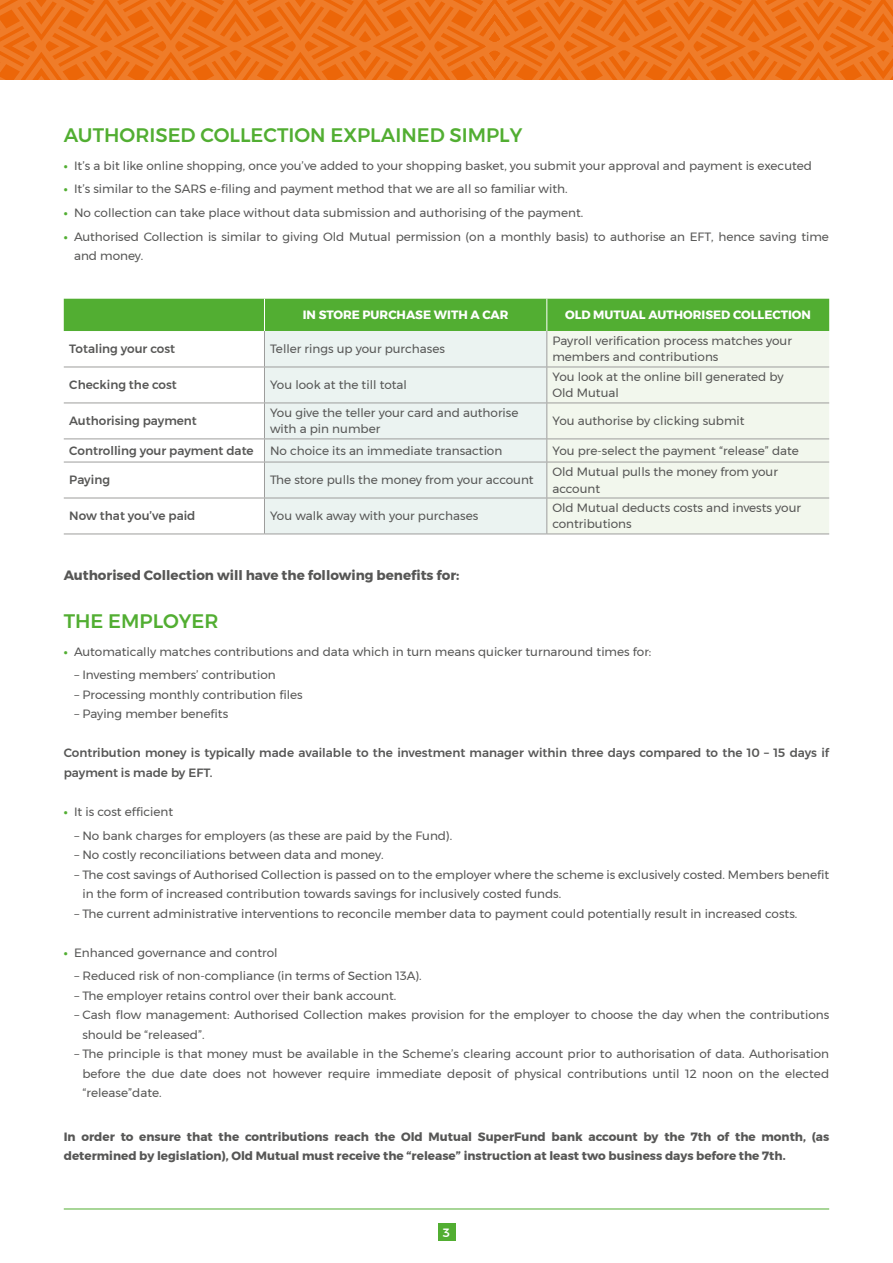
<style>
.page{position:relative;width:893px;height:1263px;background:#fff}
.page>*{position:absolute;margin:0;border:0;box-sizing:border-box;transform-origin:0 0}
.t1{font:500 19.5px "Montserrat";color:#52ae32}
.t2{font:700 13.5px "Montserrat";color:#575756}
.t3{font:12px/19.5px "Montserrat";color:#575756}
.t4{font:500 12px/19.5px "Montserrat";color:#575756}
.t5{font:700 12px/19.5px "Montserrat";color:#575756}
.t6{font:700 12px "Montserrat";color:#fff}
.t7{font:500 12px "Montserrat";color:#fff}
.s1{font-weight:700;color:#52ae32}
</style>
<div class="page">
<svg style="left:0;top:0;width:893px;height:80px;fill:#ef7b29"></svg>
<hr style="left:64px;top:1208px;width:765px;height:1px;background:#52ae32">
<div style="left:438px;top:1224px;width:17px;height:17px;background:#52ae32"></div>
<div style="left:64px;top:299px;width:765px;height:32px;background:#52ae32"></div>
<div style="left:265px;top:331px;width:281px;height:203px;background:#ebf3f1"></div>
<div style="left:547px;top:331px;width:282px;height:203px;background:#f2f7ed"></div>
<hr style="left:264px;top:331px;width:1px;height:36px;background:#9d9d9c">
<hr style="left:546px;top:331px;width:1px;height:36px;background:#9d9d9c">
<hr style="left:64px;top:367px;width:200px;height:1px;background:#9d9d9c">
<hr style="left:264px;top:367px;width:283px;height:1px;background:#9d9d9c">
<hr style="left:547px;top:367px;width:282px;height:1px;background:#9d9d9c">
<hr style="left:264px;top:367px;width:1px;height:36px;background:#9d9d9c">
<hr style="left:546px;top:367px;width:1px;height:36px;background:#9d9d9c">
<hr style="left:64px;top:403px;width:200px;height:1px;background:#9d9d9c">
<hr style="left:264px;top:403px;width:283px;height:1px;background:#9d9d9c">
<hr style="left:547px;top:403px;width:282px;height:1px;background:#9d9d9c">
<hr style="left:264px;top:403px;width:1px;height:35px;background:#9d9d9c">
<hr style="left:546px;top:403px;width:1px;height:35px;background:#9d9d9c">
<svg style="left:264px;top:439px;width:1px;height:23px"></svg>
<svg style="left:546px;top:439px;width:1px;height:23px"></svg>
<hr style="left:264px;top:462px;width:1px;height:36px;background:#9d9d9c">
<hr style="left:546px;top:462px;width:1px;height:36px;background:#9d9d9c">
<hr style="left:64px;top:438px;width:200px;height:1px;background:#9d9d9c">
<hr style="left:264px;top:438px;width:283px;height:1px;background:#9d9d9c">
<hr style="left:547px;top:438px;width:282px;height:1px;background:#9d9d9c">
<hr style="left:64px;top:462px;width:200px;height:1px;background:#9d9d9c">
<hr style="left:264px;top:462px;width:283px;height:1px;background:#9d9d9c">
<hr style="left:547px;top:462px;width:282px;height:1px;background:#9d9d9c">
<hr style="left:64px;top:498px;width:200px;height:1px;background:#9d9d9c">
<hr style="left:264px;top:498px;width:283px;height:1px;background:#9d9d9c">
<hr style="left:547px;top:498px;width:282px;height:1px;background:#9d9d9c">
<hr style="left:264px;top:498px;width:1px;height:36px;background:#9d9d9c">
<hr style="left:546px;top:498px;width:1px;height:36px;background:#9d9d9c">
<hr style="left:64px;top:534px;width:200px;height:1px;background:#9d9d9c">
<hr style="left:264px;top:534px;width:283px;height:1px;background:#9d9d9c">
<hr style="left:547px;top:534px;width:282px;height:1px;background:#9d9d9c">
<hr style="left:264px;top:299px;width:1px;height:32px;background:#fff">
<hr style="left:546px;top:299px;width:1px;height:32px;background:#fff">
<h1 class="t1" style="left:64px;top:119px;width:460px">AUTHORISED COLLECTION EXPLAINED SIMPLY</h1>
<p class="t3" style="left:64px;top:156px;width:750px"><span class="s1">•</span> It’s a bit like online shopping, once you’ve added to your shopping basket, you submit your approval and payment is executed</p>
<p class="t3" style="left:64px;top:179px;width:505px"><span class="s1">•</span> It’s similar to the SARS e-filing and payment method that we are all so familiar with.</p>
<p class="t3" style="left:64px;top:203px;width:521px"><span class="s1">•</span> No collection can take place without data submission and authorising of the payment.</p>
<p class="t3" style="left:74px;top:227px;width:756px;text-indent:-10px"><span class="s1">•</span> Authorised Collection is similar to giving Old Mutual permission (on a monthly basis) to authorise an EFT, hence saving time and money.</p>
<p class="t6" style="left:303px;top:305px;width:207px">IN STORE PURCHASE WITH A CAR</p>
<p class="t6" style="left:565px;top:305px;width:248px">OLD MUTUAL AUTHORISED COLLECTION</p>
<p class="t4" style="left:69px;top:339px;width:107px">Totaling your cost</p>
<p class="t3" style="left:270px;top:339px;width:177px">Teller rings up your purchases</p>
<p class="t3" style="left:552px;top:332px;width:241px;line-height:16.5px">Payroll verification process matches your members and contributions</p>
<p class="t4" style="left:69px;top:375px;width:109px">Checking the cost</p>
<p class="t3" style="left:270px;top:375px;width:138px">You look at the till total</p>
<p class="t3" style="left:552px;top:368px;width:233px;line-height:16.5px">You look at the online bill generated by<br>Old Mutual</p>
<p class="t4" style="left:69px;top:411px;width:129px">Authorising payment</p>
<p class="t3" style="left:270px;top:404px;width:250px;line-height:16.5px">You give the teller your card and authorise with a pin number</p>
<p class="t3" style="left:552px;top:411px;width:194px">You authorise by clicking submit</p>
<p class="t4" style="left:69px;top:441px;width:186px">Controlling your payment date</p>
<p class="t3" style="left:270px;top:441px;width:234px">No choice its an immediate transaction</p>
<p class="t3" style="left:552px;top:441px;width:248px">You pre-select the payment “release” date</p>
<p class="t4" style="left:69px;top:470px;width:42px">Paying</p>
<p class="t3" style="left:270px;top:470px;width:265px">The store pulls the money from your account</p>
<p class="t3" style="left:552px;top:463px;width:227px;line-height:16.5px">Old Mutual pulls the money from your account</p>
<p class="t4" style="left:69px;top:506px;width:128px">Now that you’ve paid</p>
<p class="t3" style="left:270px;top:506px;width:210px">You walk away with your purchases</p>
<p class="t3" style="left:552px;top:499px;width:250px;line-height:16.5px">Old Mutual deducts costs and invests your contributions</p>
<p class="t2" style="left:64px;top:564px;width:397px">Authorised Collection will have the following benefits for:</p>
<h1 class="t1" style="left:64px;top:605px;width:156px">THE EMPLOYER</h1>
<p class="t3" style="left:64px;top:641px;width:589px"><span class="s1">•</span> Automatically matches contributions and data which in turn means quicker turnaround times for:</p>
<p class="t3" style="left:74px;top:665px;width:203px">– Investing members’ contribution</p>
<p class="t3" style="left:74px;top:685px;width:230px">– Processing monthly contribution files</p>
<p class="t3" style="left:74px;top:704px;width:155px">– Paying member benefits</p>
<p class="t4" style="left:64px;top:743px;width:767px">Contribution money is typically made available to the investment manager within three days compared to the 10 – 15 days if payment is made by EFT.</p>
<p class="t3" style="left:64px;top:802px;width:111px"><span class="s1">•</span> It is cost efficient</p>
<p class="t3" style="left:74px;top:825px;width:379px">– No bank charges for employers (as these are paid by the Fund).</p>
<p class="t3" style="left:74px;top:845px;width:311px">– No costly reconciliations between data and money.</p>
<p class="t3" style="left:82px;top:864px;width:748px;text-indent:-8px">– The cost savings of Authorised Collection is passed on to the employer where the scheme is exclusively costed. Members benefit in the form of increased contribution towards savings for inclusively costed funds.</p>
<p class="t3" style="left:74px;top:903px;width:724px">– The current administrative interventions to reconcile member data to payment could potentially result in increased costs.</p>
<p class="t3" style="left:64px;top:942px;width:215px"><span class="s1">•</span> Enhanced governance and control</p>
<p class="t3" style="left:74px;top:966px;width:349px">– Reduced risk of non-compliance (in terms of Section 13A).</p>
<p class="t3" style="left:74px;top:986px;width:324px">– The employer retains control over their bank account.</p>
<p class="t3" style="left:82px;top:1005px;width:748px;text-indent:-8px">– Cash flow management: Authorised Collection makes provision for the employer to choose the day when the contributions should be “released”.</p>
<p class="t3" style="left:82px;top:1044px;width:748px;text-align:justify;text-indent:-8px">– The principle is that money must be available in the Scheme’s clearing account prior to authorisation of data. Authorisation before the due date does not however require immediate deposit of physical contributions until 12 noon on the elected “release”date.</p>
<p class="t5" style="left:64px;top:1127px;width:767px">In order to ensure that the contributions reach the Old Mutual SuperFund bank account by the 7th of the month, (as determined by legislation), Old Mutual must receive the “release” instruction at least two business days before the 7th.</p>
<p class="t7" style="left:443px;top:1223px;width:9px">3</p>
</div>
